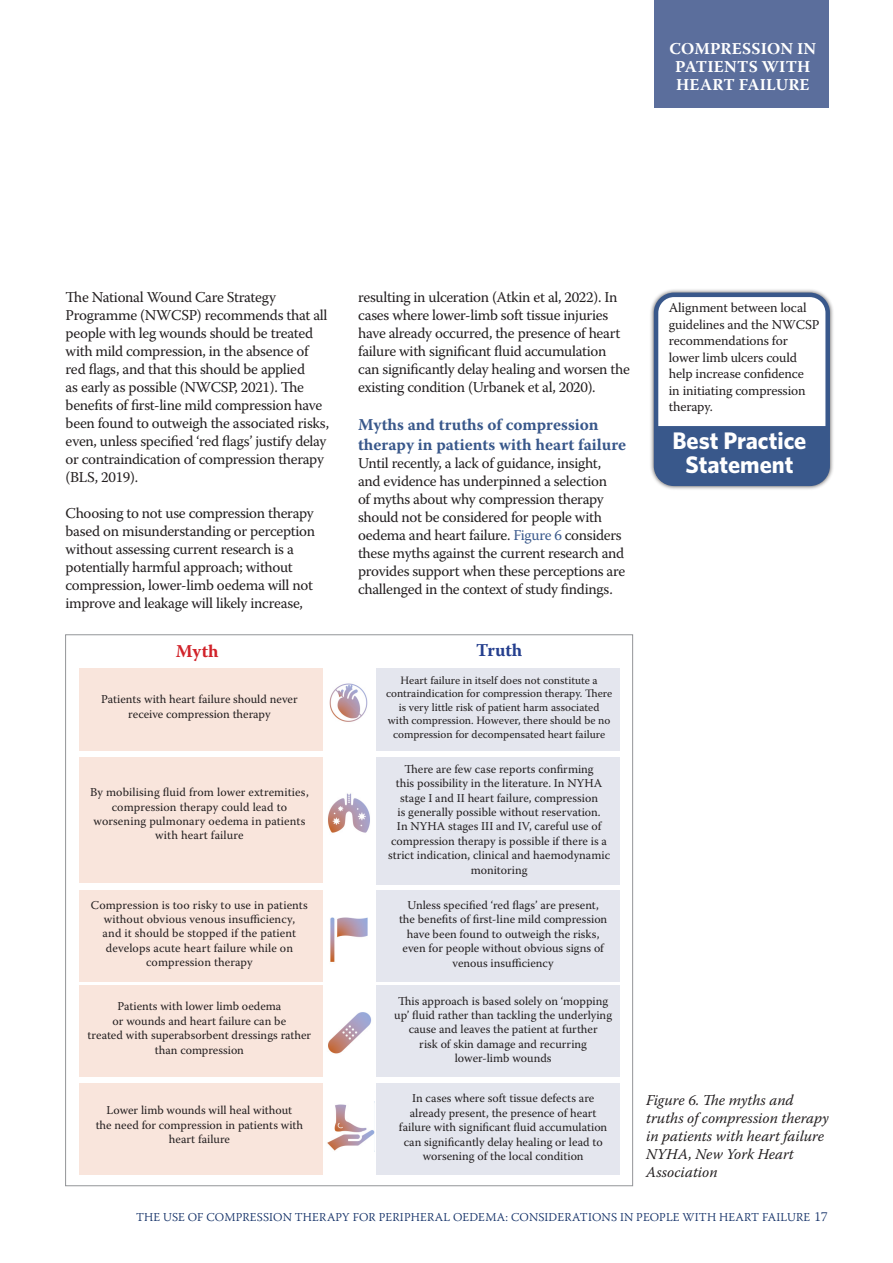
<style>
.page{position:relative;width:893px;height:1263px;background:#fff}
.page>*{position:absolute;margin:0;border:0;box-sizing:border-box;transform-origin:0 0}
.t1{font:700 24px/24px "Whitney";color:#fff;text-align:center}
.t2{font:700 18px "Warnock Pro";color:#253f8e}
.t3{font:700 18px "Warnock Pro";color:#d1232a}
.t4{font:700 16.5px/19.8px "Warnock Pro";color:#39588b}
.A_section_headers{font:700 16.5px/18px "Warnock Pro";letter-spacing:.01em;color:#fff;text-align:center}
.t5{font:15px/18px "Warnock Pro";letter-spacing:-.02em;color:#231f20}
.t6{font:italic 15px/18px "Warnock Pro";color:#231f20}
.Box_text{font:13.5px/16.5px "Warnock Pro";letter-spacing:-.01em;color:#231f20}
.t7{font:12px/14.4px "Warnock Pro";color:#231f20;text-align:center}
.t8{font:300 12px "Warnock Pro";letter-spacing:.01em;color:#0f2d65}
.t9{font:11.25px/13.5px "Warnock Pro";color:#231f20;text-align:center}
.s1{color:#39588b}
.s2{font-size:13.5px}
</style>
<div class="page">
<div style="left:654px;top:0;width:174px;height:107px;background:#5b6e9c"></div>
<div style="left:649px;top:288px;width:185px;height:202px;background:#231f20;opacity:.75"></div>
<div style="left:656px;top:295px;width:172px;height:189px;background:#fff;border-radius:18px"></div>
<div style="left:654px;top:293px;width:176px;height:193px;border:4px solid #39588b;border-radius:18px"></div>
<div style="left:654px;top:426px;width:175px;height:59px;background:#39588b"></div>
<div style="left:79px;top:668px;width:243px;height:82px;background:#f9e5dc"></div>
<div style="left:79px;top:758px;width:243px;height:125px;background:#f9e5dc"></div>
<div style="left:79px;top:890px;width:243px;height:91px;background:#f9e5dc"></div>
<div style="left:79px;top:986px;width:243px;height:91px;background:#f9e5dc"></div>
<div style="left:79px;top:1083px;width:243px;height:91px;background:#f9e5dc"></div>
<div style="left:376px;top:668px;width:243px;height:83px;background:#e4e6ee"></div>
<div style="left:376px;top:758px;width:243px;height:127px;background:#e4e6ee"></div>
<div style="left:376px;top:890px;width:243px;height:91px;background:#e4e6ee"></div>
<div style="left:376px;top:986px;width:243px;height:91px;background:#e4e6ee"></div>
<div style="left:376px;top:1083px;width:243px;height:91px;background:#e4e6ee"></div>
<img style="left:329px;top:683px;width:39px;height:39px">
<img style="left:328px;top:793px;width:42px;height:40px">
<img style="left:330px;top:917px;width:38px;height:45px">
<img style="left:328px;top:1012px;width:44px;height:42px">
<img style="left:327px;top:1101px;width:48px;height:50px">
<p class="A_section_headers" style="left:669px;top:40px;width:148px">COMPRESSION IN<br>PATIENTS WITH<br>HEART FAILURE</p>
<p class="t5" style="left:66px;top:288px;width:265px">The National Wound Care Strategy Programme (NWCSP) recommends that all people with leg wounds should be treated with mild compression, in the absence of red flags, and that this should be applied<br>as early as possible (NWCSP, 2021). The benefits of first-line mild compression have been found to outweigh the associated risks, even, unless specified ‘red flags’ justify delay or contraindication of compression therapy (BLS, 2019).</p>
<p class="t5" style="left:66px;top:504px;width:251px">Choosing to not use compression therapy based on misunderstanding or perception without assessing current research is a potentially harmful approach; without compression, lower-limb oedema will not improve and leakage will likely increase,</p>
<p class="t5" style="left:358px;top:288px;width:273px">resulting in ulceration (Atkin et al, 2022). In cases where lower-limb soft tissue injuries have already occurred, the presence of heart failure with significant fluid accumulation can significantly delay healing and worsen the existing condition (Urbanek et al, 2020).</p>
<p class="t4" style="left:358px;top:414px;width:270px">Myths and truths of compression therapy in patients with heart failure</p>
<p class="t5" style="left:358px;top:454px;width:269px">Until recently, a lack of guidance, insight, and evidence has underpinned a selection<br>of myths about why compression therapy should not be considered for people with oedema and heart failure. <span class="s1">Figure 6</span> considers these myths against the current research and provides support when these perceptions are challenged in the context of study findings.</p>
<p class="t3" style="left:176px;top:641px;width:44px">Myth</p>
<p class="t2" style="left:476px;top:639px;width:48px">Truth</p>
<p class="t7" style="left:101px;top:692px;width:198px">Patients with heart failure should never receive compression therapy</p>
<p class="t9" style="left:386px;top:673px;width:228px">Heart failure in itself does not constitute a contraindication for compression therapy. There is very little risk of patient harm associated<br>with compression. However, there should be no compression for decompensated heart failure</p>
<p class="t7" style="left:388px;top:761px;width:224px">There are few case reports confirming<br>this possibility in the literature. In NYHA stage I and II heart failure, compression<br>is generally possible without reservation.<br>In NYHA stages III and IV, careful use of compression therapy is possible if there is a strict indication, clinical and haemodynamic monitoring</p>
<p class="t7" style="left:399px;top:897px;width:210px">Unless specified ‘red flags’ are present, the benefits of first-line mild compression have been found to outweigh the risks, even for people without obvious signs of venous insufficiency</p>
<p class="t7" style="left:394px;top:993px;width:219px">This approach is based solely on ‘mopping up’ fluid rather than tackling the underlying cause and leaves the patient at further<br>risk of skin damage and recurring lower-limb wounds</p>
<p class="t7" style="left:399px;top:1091px;width:210px">In cases where soft tissue defects are already present, the presence of heart failure with significant fluid accumulation can significantly delay healing or lead to worsening of the local condition</p>
<p class="t7" style="left:90px;top:785px;width:220px">By mobilising fluid from lower extremities, compression therapy could lead to worsening pulmonary oedema in patients with heart failure</p>
<p class="t7" style="left:91px;top:897px;width:218px">Compression is too risky to use in patients without obvious venous insufficiency,<br>and it should be stopped if the patient develops acute heart failure while on compression therapy</p>
<p class="t7" style="left:88px;top:999px;width:225px">Patients with lower limb oedema<br>or wounds and heart failure can be<br>treated with superabsorbent dressings rather than compression</p>
<p class="t7" style="left:96px;top:1103px;width:209px">Lower limb wounds will heal without<br>the need for compression in patients with heart failure</p>
<p class="Box_text" style="left:669px;top:300px;width:152px">Alignment between local guidelines and the NWCSP recommendations for lower limb ulcers could help increase confidence<br>in initiating compression therapy.</p>
<p class="t1" style="left:672px;top:428px;width:135px">Best Practice<br>Statement</p>
<p class="t6" style="left:646px;top:1090px;width:184px">Figure 6. The myths and truths of compression therapy in patients with heart failure</p>
<p class="t6" style="left:646px;top:1144px;width:149px">NYHA, New York Heart<br>Association</p>
<p class="t8" style="left:136px;top:1210px;width:693px">THE USE OF COMPRESSION THERAPY FOR PERIPHERAL OEDEMA: CONSIDERATIONS IN PEOPLE WITH HEART FAILURE <span class="s2">17</span></p>
</div>
